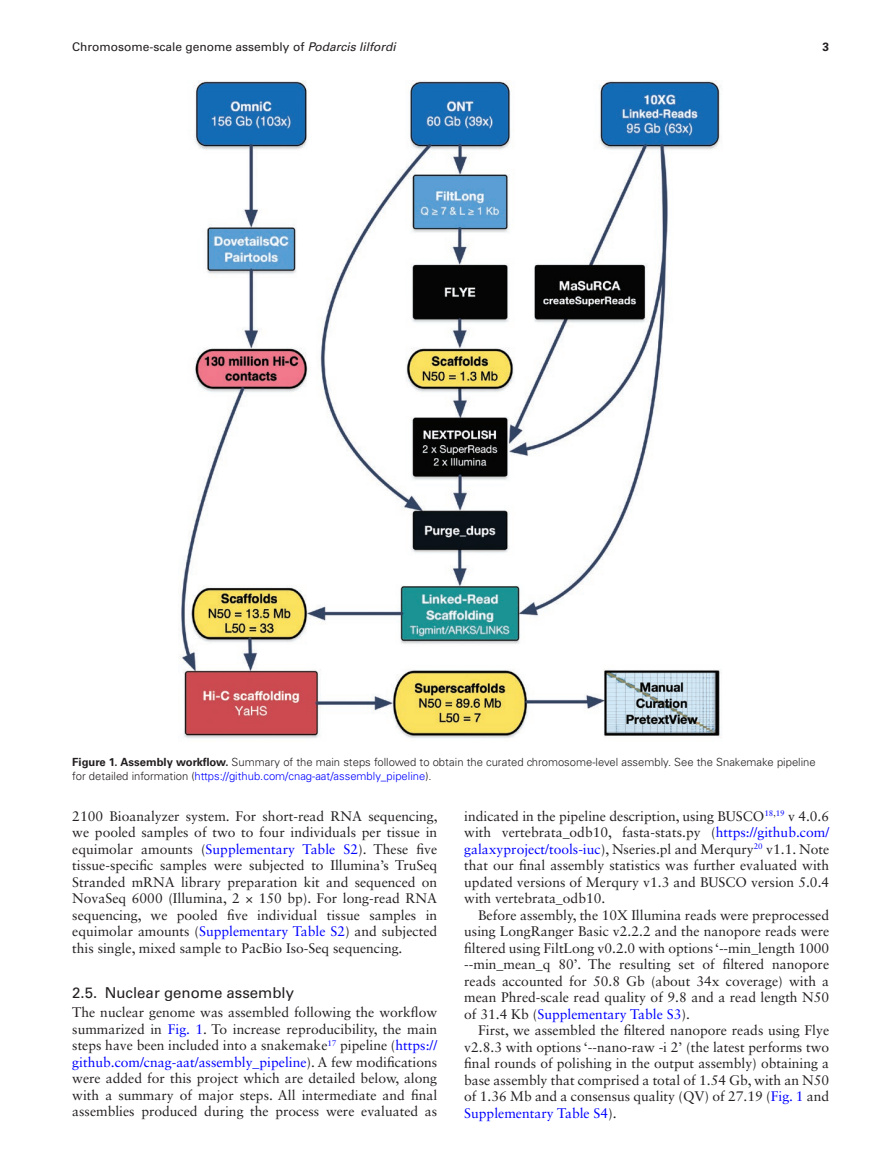
<style>
.page{position:relative;width:893px;height:1174px;background:#fff}
.page>*{position:absolute;margin:0;border:0;box-sizing:border-box;transform-origin:0 0}
.t1{font:15px "Univers LT Std";color:#231f20}
.t2{font:13.8px/16.5px "Sabon LT Std";color:#231f20;text-align:justify}
.t3{font:12px "Univers LT Std";color:#231f20}
.t4{font:700 12px "Univers LT Std";color:#231f20}
.t5{font:300 11.25px/14.2px "Univers LT Std";color:#231f20}
.s1{font-style:italic}
.s2{font-weight:700}
.s3{color:#00f}
</style>
<div class="page">
<img style="left:181px;top:81px;width:541px;height:658px">
<p class="t3" style="left:72px;top:40px;width:325px">Chromosome-scale genome assembly of <span class="s1">Podarcis lilfordi</span></p>
<p class="t4" style="left:822px;top:40px;width:8px">3</p>
<p class="t5" style="left:72px;top:754px;width:745px"><span class="s2">Figure 1. Assembly workflow.</span> Summary of the main steps followed to obtain the curated chromosome-level assembly. See the Snakemake pipeline for detailed information (<span class="s3">https://github.com/cnag-aat/assembly_pipeline</span>).</p>
<p class="t2" style="left:72px;top:807px;width:367px">2100 Bioanalyzer system. For short-read RNA sequencing, we pooled samples of two to four individuals per tissue in equimolar amounts (<span class="s3">Supplementary Table S2</span>). These five tissue-specific samples were subjected to Illumina’s TruSeq Stranded mRNA library preparation kit and sequenced on NovaSeq 6000 (Illumina, 2 × 150 bp). For long-read RNA sequencing, we pooled five individual tissue samples in equimolar amounts (<span class="s3">Supplementary Table S2</span>) and subjected this single, mixed sample to PacBio Iso-Seq sequencing.</p>
<p class="t1" style="left:72px;top:983px;width:223px">2.5. Nuclear genome assembly</p>
<p class="t2" style="left:72px;top:1004px;width:366px">The nuclear genome was assembled following the workflow summarized in <span class="s3">Fig. 1</span>. To increase reproducibility, the main steps have been included into a snakemake<sup>17</sup> pipeline (<span class="s3">https:// github.com/cnag-aat/assembly_pipeline</span>). A few modifications were added for this project which are detailed below, along with a summary of major steps. All intermediate and final assemblies produced during the process were evaluated as</p>
<p class="t2" style="left:464px;top:807px;width:366px">indicated in the pipeline description, using BUSCO<sup>18</sup><sup>,</sup><sup>19</sup> v 4.0.6 with vertebrata_odb10, fasta-stats.py (<span class="s3">https://github.com/ galaxyproject/tools-iuc</span>), Nseries.pl and Merqury<sup>20</sup> v1.1. Note that our final assembly statistics was further evaluated with updated versions of Merqury v1.3 and BUSCO version 5.0.4 with vertebrata_odb10.</p>
<p class="t2" style="left:464px;top:906px;width:366px;text-indent:14px">Before assembly, the 10X Illumina reads were preprocessed using LongRanger Basic v2.2.2 and the nanopore reads were filtered using FiltLong v0.2.0 with options ‘--min_length 1000 --min_mean_q 80’. The resulting set of filtered nanopore reads accounted for 50.8 Gb (about 34x coverage) with a mean Phred-scale read quality of 9.8 and a read length N50 of 31.4 Kb (<span class="s3">Supplementary Table S3</span>).</p>
<p class="t2" style="left:464px;top:1022px;width:366px;text-indent:14px">First, we assembled the filtered nanopore reads using Flye v2.8.3 with options ‘--nano-raw -i 2’ (the latest performs two final rounds of polishing in the output assembly) obtaining a base assembly that comprised a total of 1.54 Gb, with an N50 of 1.36 Mb and a consensus quality (QV) of 27.19 (<span class="s3">Fig. 1</span> and <span class="s3">Supplementary Table S4</span>).</p>
</div>
